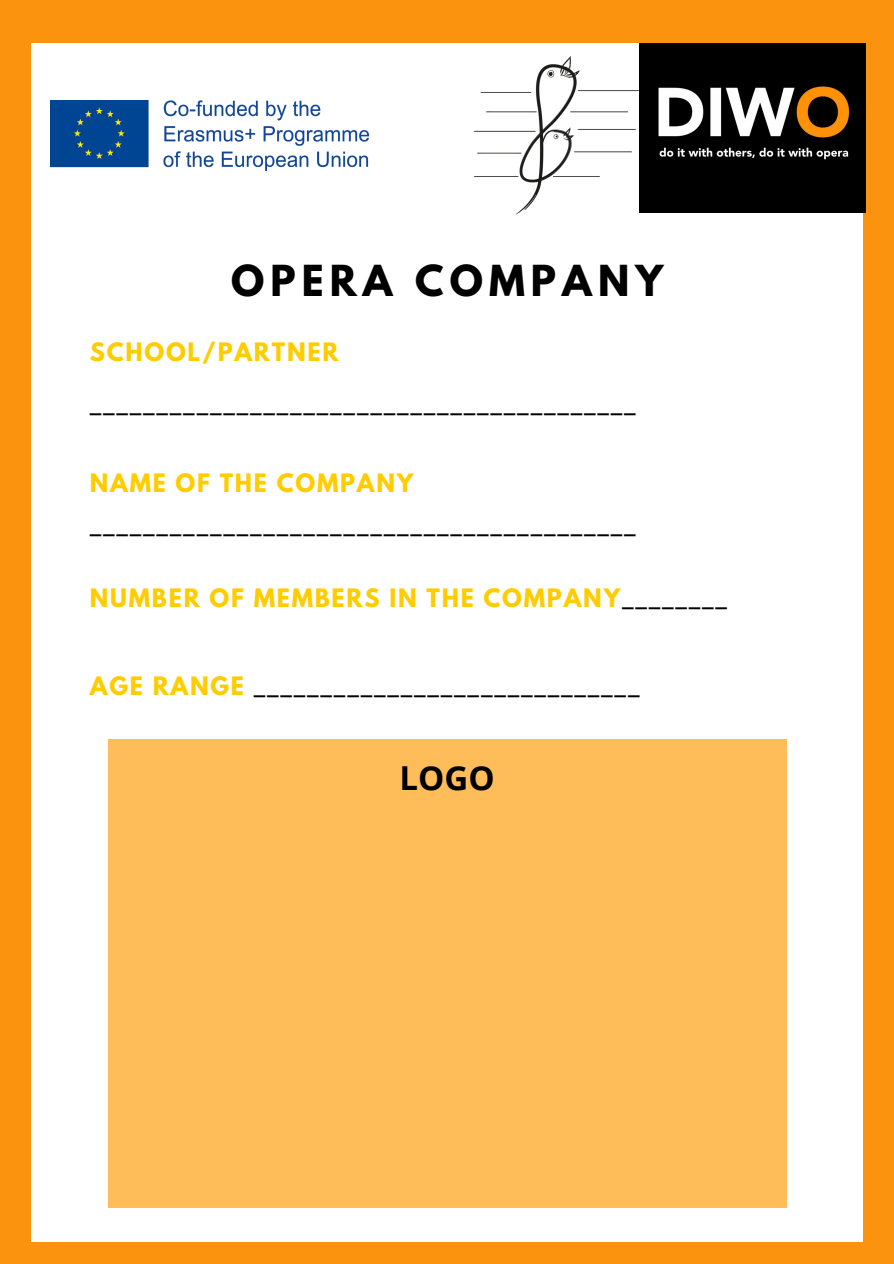
<style>
.page{position:relative;width:894px;height:1264px;background:#fff}
.page>*{position:absolute;margin:0;border:0;box-sizing:border-box;transform-origin:0 0}
.t1{font:700 37.8px "League Spartan";letter-spacing:.16em;color:#000}
.t2{font:700 33px "Open Sans";color:#000}
.t3{font:700 22.5px "League Spartan";letter-spacing:.08em;color:#000}
.t4{font:700 22.5px "League Spartan";letter-spacing:.08em;color:#fc0}
.s1{color:#000}
.s2{color:#fc0}
</style>
<div class="page">
<div style="left:0;top:0;width:893px;height:1263px;background:#fc930f"></div>
<div style="left:32px;top:44px;width:830px;height:1198px;background:#fff"></div>
<img style="left:474px;top:55px;width:165px;height:160px">
<img style="left:51px;top:101px;width:317px;height:70px">
<img style="left:639px;top:44px;width:225px;height:169px">
<div style="left:108px;top:739px;width:678px;height:468px;background:#ffbd59"></div>
<p class="t1" style="left:231px;top:262px;width:433px">OPERA COMPANY</p>
<p class="t4" style="left:90px;top:340px;width:250px">SCHOOL/PARTNER</p>
<p class="t3" style="left:90px;top:393px;width:547px">_________________________________________</p>
<p class="t4" style="left:90px;top:471px;width:325px">NAME OF THE COMPANY</p>
<p class="t3" style="left:90px;top:514px;width:547px">_________________________________________</p>
<p class="t4" style="left:90px;top:586px;width:638px">NUMBER OF MEMBERS IN THE COMPANY<span class="s1">________</span></p>
<p class="t3" style="left:90px;top:674px;width:551px"><span class="s2">AGE RANGE</span> _____________________________</p>
<p class="t2" style="left:399px;top:755px;width:97px">LOGO</p>
</div>
